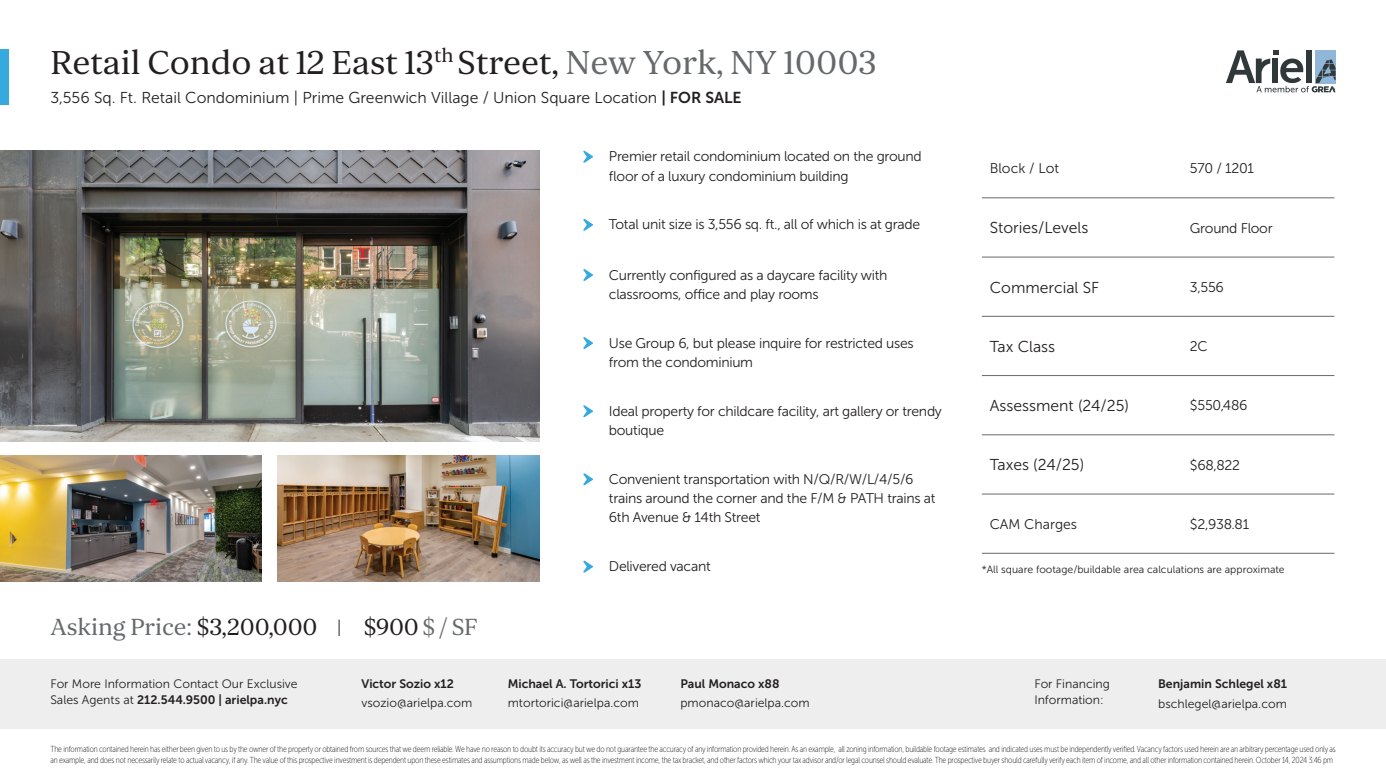
<style>
.page{position:relative;width:1386px;height:779px;background:#fff}
.page>*{position:absolute;margin:0;border:0;box-sizing:border-box;transform-origin:0 0}
.t1{font:35px "Orbikular";color:#231f20}
.t2{font:24.68px "Orbikular";color:#66696b}
.t3{font:24.68px "Orbikular";color:#231f20}
.t4{font:15.75px "Museo Sans 300";color:#231f20}
.t5{font:14px/19.2px "Museo Sans 300";letter-spacing:-.02em;color:#231f20}
.t6{font:14px "Museo Sans 300";color:#231f20}
.t7{font:12.25px/15.8px "Museo Sans 300";color:#231f20}
.t8{font:12.25px "Museo Sans 700";color:#231f20}
.t9{font:10.5px "Museo Sans 300";color:#231f20}
.t10{font:8.75px/10.5px "Museo Sans Cond 100";letter-spacing:-.02em;color:#231f20}
.s1{color:#66696b}
.s2{font-family:"Museo Sans 700"}
.s3{color:#231f20}
.s4{font-family:"Museo Sans 300"}
</style>
<div class="page">
<div style="left:0;top:659px;width:1386px;height:69px;background:#eeeeef"></div>
<div style="left:0;top:49px;width:9px;height:56px;background:#36a9df"></div>
<svg style="left:339px;top:619px;width:1px;height:17px"></svg>
<svg style="left:1226px;top:50px;width:110px;height:42px"></svg>
<hr style="left:982px;top:197px;width:208px;height:1px;background:#66696b">
<hr style="left:982px;top:257px;width:208px;height:1px;background:#66696b">
<hr style="left:982px;top:316px;width:208px;height:1px;background:#66696b">
<hr style="left:982px;top:375px;width:208px;height:1px;background:#66696b">
<hr style="left:982px;top:434px;width:208px;height:1px;background:#66696b">
<hr style="left:1190px;top:434px;width:144px;height:1px;background:#66696b">
<hr style="left:982px;top:493px;width:208px;height:1px;background:#66696b">
<hr style="left:982px;top:553px;width:208px;height:1px;background:#66696b">
<hr style="left:1190px;top:493px;width:144px;height:1px;background:#66696b">
<hr style="left:1190px;top:553px;width:144px;height:1px;background:#66696b">
<hr style="left:1190px;top:197px;width:144px;height:1px;background:#66696b">
<hr style="left:1190px;top:257px;width:144px;height:1px;background:#66696b">
<hr style="left:1190px;top:316px;width:144px;height:1px;background:#66696b">
<hr style="left:1190px;top:375px;width:144px;height:1px;background:#66696b">
<svg style="left:583px;top:150px;width:10px;height:13px"></svg>
<svg style="left:583px;top:405px;width:10px;height:12px"></svg>
<svg style="left:583px;top:473px;width:10px;height:12px"></svg>
<svg style="left:583px;top:219px;width:10px;height:12px"></svg>
<svg style="left:583px;top:269px;width:10px;height:12px"></svg>
<svg style="left:583px;top:560px;width:10px;height:13px"></svg>
<svg style="left:583px;top:337px;width:10px;height:12px"></svg>
<img style="left:0;top:151px;width:539px;height:290px">
<img style="left:0;top:455px;width:262px;height:126px">
<img style="left:278px;top:455px;width:261px;height:126px">
<h1 class="t1" style="left:51px;top:39px;width:828px">Retail Condo at 12 East 13<sup>th</sup> Street, <span class="s1">New York, NY 10003</span></h1>
<h3 class="t4" style="left:50px;top:89px;width:693px">3,556 Sq. Ft. Retail Condominium | Prime Greenwich Village / Union Square Location <span class="s2">| FOR SALE</span></h3>
<h3 class="t5" style="left:609px;top:147px;width:314px">Premier retail condominium located on the ground floor of a luxury condominium building</h3>
<h3 class="t5" style="left:609px;top:215px;width:313px">Total unit size is 3,556 sq. ft., all of which is at grade</h3>
<h3 class="t5" style="left:609px;top:265px;width:280px">Currently configured as a daycare facility with classrooms, office and play rooms</h3>
<h3 class="t5" style="left:609px;top:333px;width:306px">Use Group 6, but please inquire for restricted uses from the condominium</h3>
<h3 class="t5" style="left:609px;top:401px;width:335px">Ideal property for childcare facility, art gallery or trendy boutique</h3>
<h3 class="t5" style="left:609px;top:469px;width:328px">Convenient transportation with N/Q/R/W/L/4/5/6 trains around the corner and the F/M &amp; PATH trains at<br>6th Avenue &amp; 14th Street</h3>
<h2 class="t2" style="left:50px;top:610px;width:269px">Asking Price: <span class="s3">$3,200,000</span></h2>
<h2 class="t3" style="left:364px;top:610px;width:115px">$900 <span class="s1">$ / SF</span></h2>
<h3 class="t5" style="left:609px;top:557px;width:103px">Delivered vacant</h3>
<h3 class="t7" style="left:50px;top:676px;width:249px">For More Information Contact Our Exclusive</h3>
<h3 class="t8" style="left:50px;top:693px;width:239px"><span class="s4">Sales Agents at</span> 212.544.9500 | arielpa.nyc</h3>
<h3 class="t8" style="left:361px;top:677px;width:94px">Victor Sozio x12</h3>
<h3 class="t8" style="left:508px;top:677px;width:135px">Michael A. Tortorici x13</h3>
<h3 class="t8" style="left:680px;top:677px;width:101px">Paul Monaco x88</h3>
<h3 class="t7" style="left:361px;top:695px;width:113px">vsozio@arielpa.com</h3>
<h3 class="t7" style="left:508px;top:695px;width:133px">mtortorici@arielpa.com</h3>
<h3 class="t7" style="left:680px;top:695px;width:131px">pmonaco@arielpa.com</h3>
<h3 class="t6" style="left:990px;top:161px;width:71px">Block / Lot</h3>
<h3 class="t5" style="left:1190px;top:159px;width:66px">570 / 1201</h3>
<h3 class="t4" style="left:990px;top:219px;width:100px">Stories/Levels</h3>
<h3 class="t5" style="left:1190px;top:218px;width:84px">Ground Floor</h3>
<h3 class="t4" style="left:990px;top:279px;width:111px">Commercial SF</h3>
<h3 class="t5" style="left:1190px;top:277px;width:35px">3,556</h3>
<h3 class="t4" style="left:990px;top:338px;width:67px">Tax Class</h3>
<h3 class="t5" style="left:1190px;top:337px;width:19px">2C</h3>
<h3 class="t4" style="left:990px;top:397px;width:141px">Assessment (24/25)</h3>
<h3 class="t5" style="left:1190px;top:396px;width:59px">$550,486</h3>
<h3 class="t4" style="left:990px;top:456px;width:96px">Taxes (24/25)</h3>
<h3 class="t5" style="left:1190px;top:455px;width:52px">$68,822</h3>
<h3 class="t6" style="left:990px;top:516px;width:89px">CAM Charges</h3>
<h3 class="t5" style="left:1190px;top:514px;width:61px">$2,938.81</h3>
<p class="t9" style="left:982px;top:563px;width:304px">*All square footage/buildable area calculations are approximate</p>
<h3 class="t7" style="left:1034px;top:676px;width:77px">For Financing<br>Information:</h3>
<h3 class="t8" style="left:1158px;top:677px;width:130px">Benjamin Schlegel x81</h3>
<h3 class="t7" style="left:1158px;top:696px;width:130px">bschlegel@arielpa.com</h3>
<p class="t10" style="left:50px;top:744px;width:1287px">The information contained herein has either been given to us by the owner of the property or obtained from sources that we deem reliable. We have no reason to doubt its accuracy but we do not guarantee the accuracy of any information provided herein. As an example, all zoning information, buildable footage estimates and indicated uses must be independently verified. Vacancy factors used herein are an arbitrary percentage used only as an example, and does not necessarily relate to actual vacancy, if any. The value of this prospective investment is dependent upon these estimates and assumptions made below, as well as the investment income, the tax bracket, and other factors which your tax advisor and/or legal counsel should evaluate. The prospective buyer should carefully verify each item of income, and all other information contained herein. October 14, 2024 3:46 pm</p>
</div>
